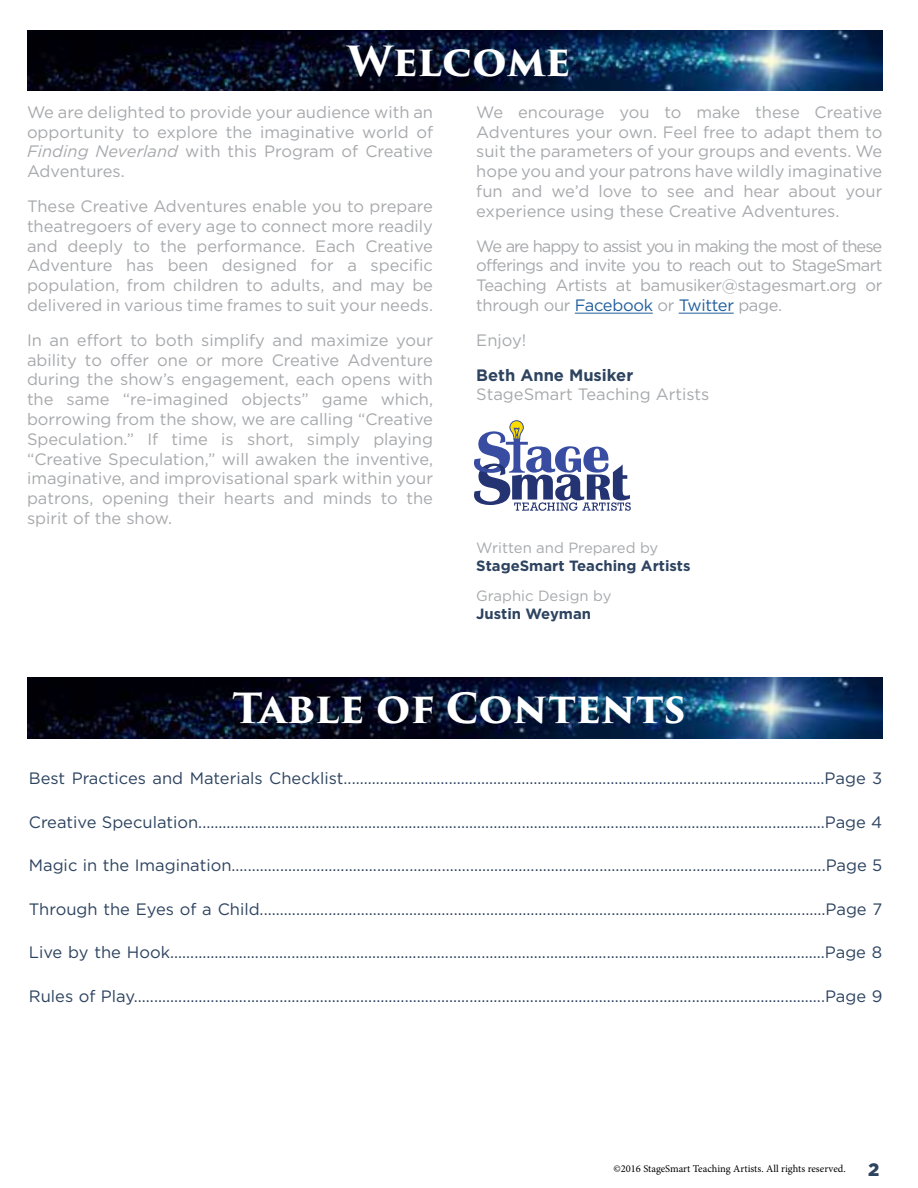
<style>
.page{position:relative;width:918px;height:1188px;background:#fff}
.page>*{position:absolute;margin:0;border:0;box-sizing:border-box;transform-origin:0 0}
.t1{font:700 40.5px "Trajan Pro 3";letter-spacing:-.005em;color:#fff}
.t2{font:900 18px "Gotham";color:#2d435f}
.t3{font:16.5px/19.8px "Gotham";color:#a7a9ac;text-align:justify}
.t4{font:16.5px "Gotham";color:#2d435f}
.t5{font:700 16.5px "Gotham";color:#2d435f}
.t6{font:700 14.85px "Gotham";color:#2d435f}
.t7{font:14.85px "Gotham";color:#a7a9ac}
.t8{font:10.5px "Minion Pro";color:#000}
.s1{font-style:italic}
.s2{color:#215e9e}
</style>
<div class="page">
<img style="left:27px;top:30px;width:855px;height:61px">
<img style="left:27px;top:678px;width:855px;height:60px">
<hr style="left:575px;top:313px;width:78px;height:1px;background:#215e9e">
<hr style="left:679px;top:313px;width:55px;height:1px;background:#215e9e">
<svg style="left:474px;top:420px;width:157px;height:91px"></svg>
<h1 class="t1" style="left:348px;top:31px;width:224px">Welcome</h1>
<p class="t3" style="left:27px;top:102px;width:408px">We are delighted to provide your audience with an opportunity to explore the imaginative world of <span class="s1">Finding Neverland</span> with this Program of Creative Adventures.</p>
<p class="t3" style="left:27px;top:196px;width:408px">These Creative Adventures enable you to prepare theatregoers of every age to connect more readily and deeply to the performance. Each Creative Adventure has been designed for a specific population, from children to adults, and may be delivered in various time frames to suit your needs.</p>
<p class="t3" style="left:27px;top:330px;width:408px">In an effort to both simplify and maximize your ability to offer one or more Creative Adventure during the show’s engagement, each opens with the same “re-imagined objects” game which, borrowing from the show, we are calling “Creative Speculation.” If time is short, simply playing “Creative Speculation,” will awaken the inventive, imaginative, and improvisational spark within your patrons, opening their hearts and minds to the spirit of the show.</p>
<p class="t3" style="left:476px;top:102px;width:408px">We encourage you to make these Creative Adventures your own. Feel free to adapt them to suit the parameters of your groups and events. We hope you and your patrons have wildly imaginative fun and we’d love to see and hear about your experience using these Creative Adventures.</p>
<p class="t3" style="left:476px;top:236px;width:408px">We are happy to assist you in making the most of these offerings and invite you to reach out to StageSmart Teaching Artists at bamusiker@stagesmart.org or through our <span class="s2">Facebook</span> or <span class="s2">Twitter</span> page.</p>
<p class="t3" style="left:476px;top:330px;width:51px">Enjoy!</p>
<p class="t5" style="left:476px;top:365px;width:158px">Beth Anne Musiker</p>
<p class="t3" style="left:476px;top:384px;width:235px">StageSmart Teaching Artists</p>
<p class="t7" style="left:476px;top:540px;width:184px">Written and Prepared by</p>
<p class="t6" style="left:476px;top:557px;width:216px">StageSmart Teaching Artists</p>
<p class="t7" style="left:476px;top:587px;width:137px">Graphic Design by</p>
<p class="t6" style="left:476px;top:605px;width:116px">Justin Weyman</p>
<h1 class="t1" style="left:232px;top:678px;width:455px">Table of Contents</h1>
<p class="t4" style="left:29px;top:769px;width:855px">Best Practices and Materials Checklist.......................................................................................................................Page 3</p>
<p class="t4" style="left:29px;top:813px;width:855px">Creative Speculation...........................................................................................................................................................Page 4</p>
<p class="t4" style="left:29px;top:856px;width:855px">Magic in the Imagination...................................................................................................................................................Page 5</p>
<p class="t4" style="left:29px;top:900px;width:855px">Through the Eyes of a Child............................................................................................................................................Page 7</p>
<p class="t4" style="left:29px;top:943px;width:855px">Live by the Hook..................................................................................................................................................................Page 8</p>
<p class="t4" style="left:29px;top:987px;width:855px">Rules of Play...........................................................................................................................................................................Page 9</p>
<p class="t8" style="left:613px;top:1162px;width:234px">©2016 StageSmart Teaching Artists. All rights reserved.</p>
<p class="t2" style="left:868px;top:1159px;width:13px">2</p>
</div>
